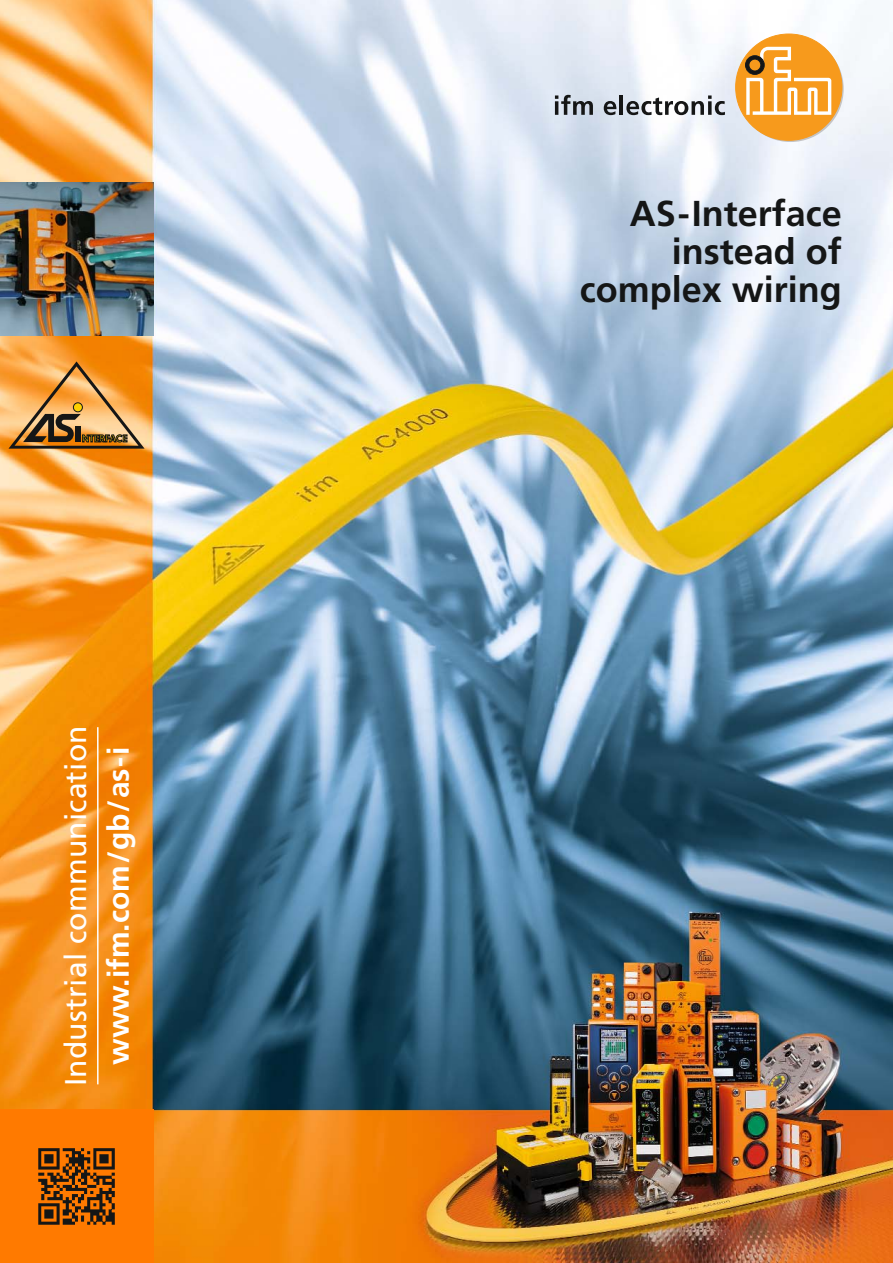
<style>
.page{position:relative;width:893px;height:1263px;background:#fff}
.page>*{position:absolute;margin:0;border:0;box-sizing:border-box;transform-origin:0 0}
.t1{font:700 36px/38.2px "Frutiger LT Com";color:#151616;text-align:right}
.t2{font:30px "Frutiger LT Com";letter-spacing:.005em;color:#fff}
.t3{font:700 30px "Frutiger LT Com";color:#fff}
</style>
<div class="page">
<img style="left:0;top:0;width:893px;height:1263px">
<div style="left:0;top:1110px;width:153px;height:153px;background:#ff7a00"></div>
<svg style="left:555px;top:95px;width:38px;height:20px"></svg>
<svg style="left:604px;top:101px;width:12px;height:14px"></svg>
<hr style="left:620px;top:95px;width:3px;height:20px;background:#151616">
<svg style="left:626px;top:95px;width:99px;height:20px"></svg>
<svg style="left:737px;top:36px;width:107px;height:106px"></svg>
<div style="left:736px;top:34px;width:106px;height:106px;background:#f79a1c;border-radius:50%"></div>
<svg style="left:745px;top:47px;width:86px;height:68px"></svg>
<div style="left:745px;top:55px;width:19px;height:20px;border:1px solid #151616;border-radius:50%"></div>
<div style="left:749px;top:59px;width:12px;height:12px;border:1px solid #151616;border-radius:50%"></div>
<hr style="left:97px;top:727px;width:2px;height:357px;background:#fff">
<img style="left:0;top:183px;width:153px;height:153px">
<svg style="left:9px;top:361px;width:136px;height:88px;background:#d09144"></svg>
<svg style="left:38px;top:1148px;width:77px;height:77px"></svg>
<p class="t2" style="left:64px;top:1086px;width:362px;rotate:-90deg">Industrial communication</p>
<p class="t3" style="left:106px;top:1065px;width:320px;rotate:-90deg">www.ifm.com/gb/as-i</p>
<p class="t1" style="left:580px;top:197px;width:264px">AS-Interface instead of complex wiring</p>
</div>
